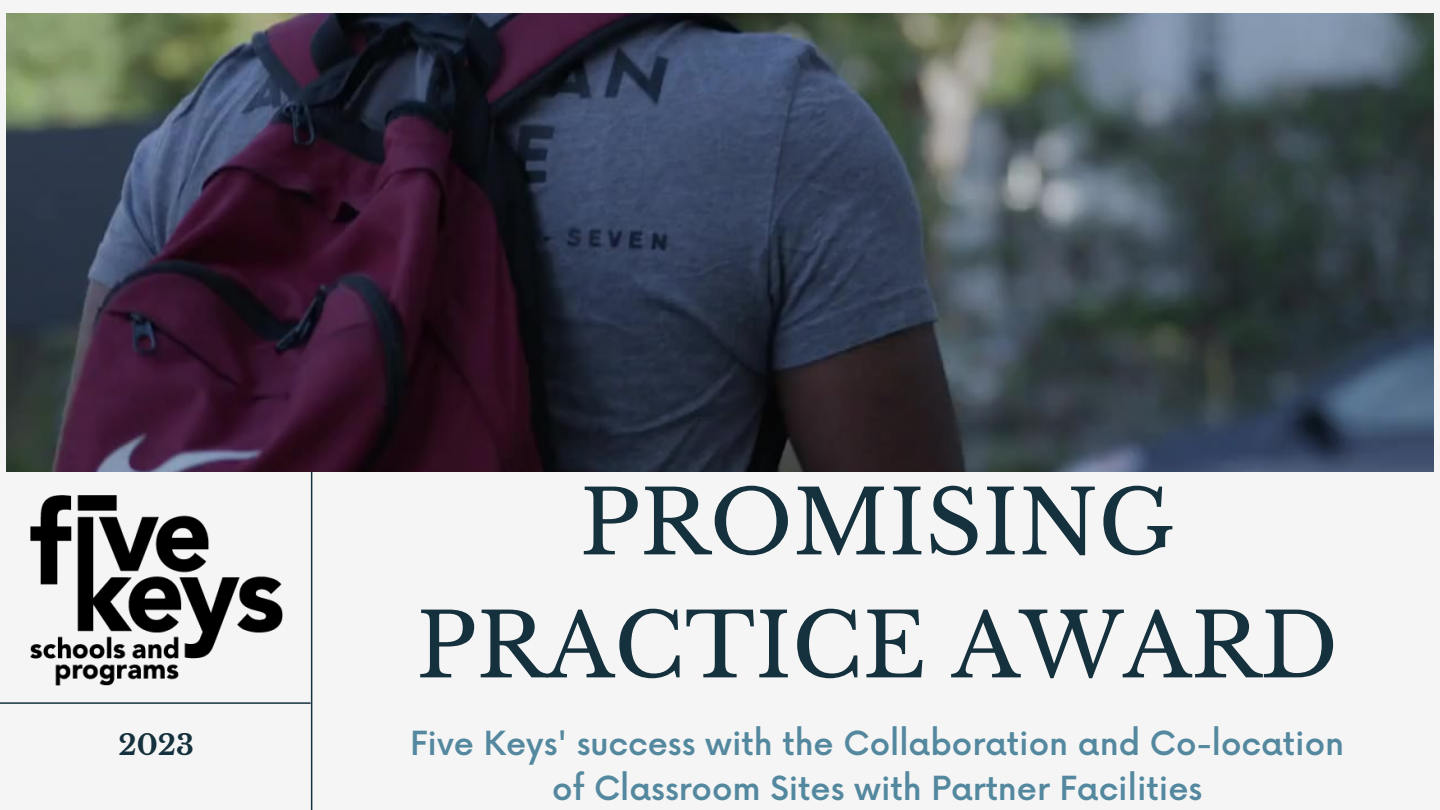
<style>
.page{position:relative;width:1440px;height:810px;background:#f6f5f5}
.page>*{position:absolute;margin:0;border:0;box-sizing:border-box;transform-origin:0 0}
.t1{font:88px/123px "Libre Baskerville";color:#15313d;text-align:center}
.t2{font:500 32.4px/45px "Now";color:#53889f;text-align:center}
.t3{font:700 27.9px "Libre Baskerville";color:#15313d}
</style>
<div class="page">
<hr style="left:311px;top:324px;width:1px;height:486px;background:#15313d">
<hr style="left:0;top:702px;width:310px;height:2px;background:#15313d">
<img style="left:30px;top:496px;width:252px;height:189px">
<img style="left:7px;top:14px;width:1426px;height:457px">
<p class="t3" style="left:119px;top:728px;width:77px">2023</p>
<h2 class="t1" style="left:416px;top:462px;width:924px">PROMISING<br>PRACTICE AWARD</h2>
<p class="t2" style="left:410px;top:723px;width:935px">Five Keys' success with the Collaboration and Co-location of Classroom Sites with Partner Facilities</p>
</div>
